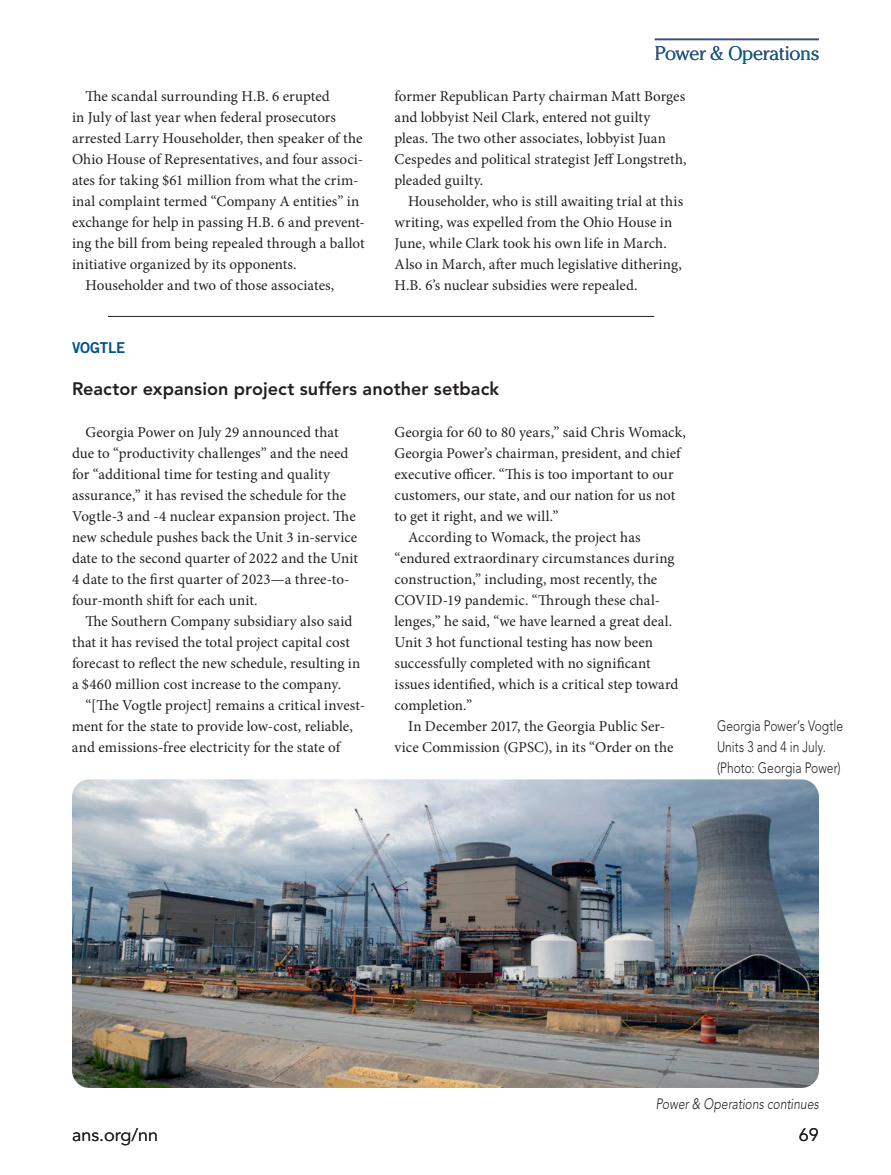
<style>
.page{position:relative;width:891px;height:1175px;background:#fff}
.page>*{position:absolute;margin:0;border:0;box-sizing:border-box;transform-origin:0 0}
.t1{font:300 19.5px "Cheltenham Std";letter-spacing:-.01em;color:#006a94}
.t2{font:800 18px "Avenir LT Pro";letter-spacing:.005em;color:#231f20}
.t3{font:18px "Avenir LT Pro";color:#231f20}
.t4{font:15px/21px "Minion Pro";letter-spacing:.005em;color:#231f20}
.t5{font:300 15px/21px "Avenir LT Pro";letter-spacing:.005em;color:#231f20;scale:.8 1}
.t6{font:italic 300 15px "Avenir LT Pro";letter-spacing:.005em;color:#231f20;scale:.8 1}
.t7{font:15px "Trade Gothic LT Std Bd 2";letter-spacing:-.015em;color:#00538b}
</style>
<div class="page">
<hr style="left:108px;top:316px;width:546px;height:1px;background:#231f20">
<hr style="left:655px;top:39px;width:164px;height:1px;background:#006a94">
<img style="left:72px;top:779px;width:747px;height:309px">
<p class="t4" style="left:86px;top:85px;width:246px">The scandal surrounding H.B. 6 erupted</p>
<p class="t4" style="left:72px;top:106px;width:266px">in July of last year when federal prosecutors</p>
<p class="t4" style="left:72px;top:127px;width:292px">arrested Larry Householder, then speaker of the</p>
<p class="t4" style="left:72px;top:148px;width:293px">Ohio House of Representatives, and four associ-</p>
<p class="t4" style="left:72px;top:169px;width:288px">ates for taking $61 million from what the crim-</p>
<p class="t4" style="left:72px;top:190px;width:289px">inal complaint termed “Company A entities” in</p>
<p class="t4" style="left:72px;top:211px;width:294px">exchange for help in passing H.B. 6 and prevent-</p>
<p class="t4" style="left:72px;top:232px;width:294px">ing the bill from being repealed through a ballot</p>
<p class="t4" style="left:72px;top:253px;width:226px">initiative organized by its opponents.</p>
<p class="t4" style="left:86px;top:274px;width:250px">Householder and two of those associates,</p>
<h1 class="t1" style="left:655px;top:42px;width:166px">Power &amp; Operations</h1>
<p class="t4" style="left:394px;top:85px;width:294px">former Republican Party chairman Matt Borges and lobbyist Neil Clark, entered not guilty pleas. The two other associates, lobbyist Juan Cespedes and political strategist Jeff Longstreth, pleaded guilty.</p>
<p class="t4" style="left:394px;top:190px;width:290px;text-indent:14px">Householder, who is still awaiting trial at this writing, was expelled from the Ohio House in June, while Clark took his own life in March.<br>Also in March, after much legislative dithering, H.B. 6’s nuclear subsidies were repealed.</p>
<p class="t7" style="left:72px;top:338px;width:55px">VOGTLE</p>
<p class="t2" style="left:72px;top:378px;width:429px">Reactor expansion project suffers another setback</p>
<p class="t4" style="left:72px;top:421px;width:288px;text-indent:14px">Georgia Power on July 29 announced that due to “productivity challenges” and the need for “additional time for testing and quality assurance,” it has revised the schedule for the Vogtle-3 and -4 nuclear expansion project. The new schedule pushes back the Unit 3 in-service date to the second quarter of 2022 and the Unit 4 date to the first quarter of 2023—a three-to&shy;four-month shift for each unit.</p>
<p class="t4" style="left:72px;top:610px;width:290px;text-indent:14px">The Southern Company subsidiary also said that it has revised the total project capital cost forecast to reflect the new schedule, resulting in a $460 million cost increase to the company.</p>
<p class="t4" style="left:72px;top:694px;width:295px;text-indent:14px">“[The Vogtle project] remains a critical invest&shy;ment for the state to provide low-cost, reliable, and emissions-free electricity for the state of</p>
<p class="t4" style="left:394px;top:421px;width:293px">Georgia for 60 to 80 years,” said Chris Womack,</p>
<p class="t4" style="left:394px;top:442px;width:288px">Georgia Power’s chairman, president, and chief</p>
<p class="t4" style="left:394px;top:463px;width:281px">executive officer. “This is too important to our</p>
<p class="t4" style="left:394px;top:484px;width:282px">customers, our state, and our nation for us not</p>
<p class="t4" style="left:394px;top:505px;width:166px">to get it right, and we will.”</p>
<p class="t4" style="left:408px;top:526px;width:234px">According to Womack, the project has</p>
<p class="t4" style="left:394px;top:547px;width:282px">“endured extraordinary circumstances during</p>
<p class="t4" style="left:394px;top:568px;width:264px">construction,” including, most recently, the</p>
<p class="t4" style="left:394px;top:589px;width:267px">COVID-19 pandemic. “Through these chal-</p>
<p class="t4" style="left:395px;top:610px;width:279px">lenges,” he said, “we have learned a great deal.</p>
<p class="t4" style="left:395px;top:631px;width:260px">Unit 3 hot functional testing has now been</p>
<p class="t4" style="left:395px;top:652px;width:258px">successfully completed with no significant</p>
<p class="t4" style="left:395px;top:673px;width:285px">issues identified, which is a critical step toward</p>
<p class="t4" style="left:395px;top:694px;width:79px">completion.”</p>
<p class="t4" style="left:408px;top:715px;width:259px">In December 2017, the Georgia Public Ser-</p>
<p class="t4" style="left:395px;top:736px;width:281px">vice Commission (GPSC), in its “Order on the</p>
<p class="t5" style="left:717px;top:715px;width:159px">Georgia Power’s Vogtle<br>Units 3 and 4 in July. (Photo: Georgia Power)</p>
<p class="t6" style="left:656px;top:1094px;width:205px">Power &amp; Operations continues</p>
<p class="t3" style="left:72px;top:1123px;width:88px">ans.org/nn</p>
<p class="t3" style="left:799px;top:1123px;width:22px">69</p>
</div>
